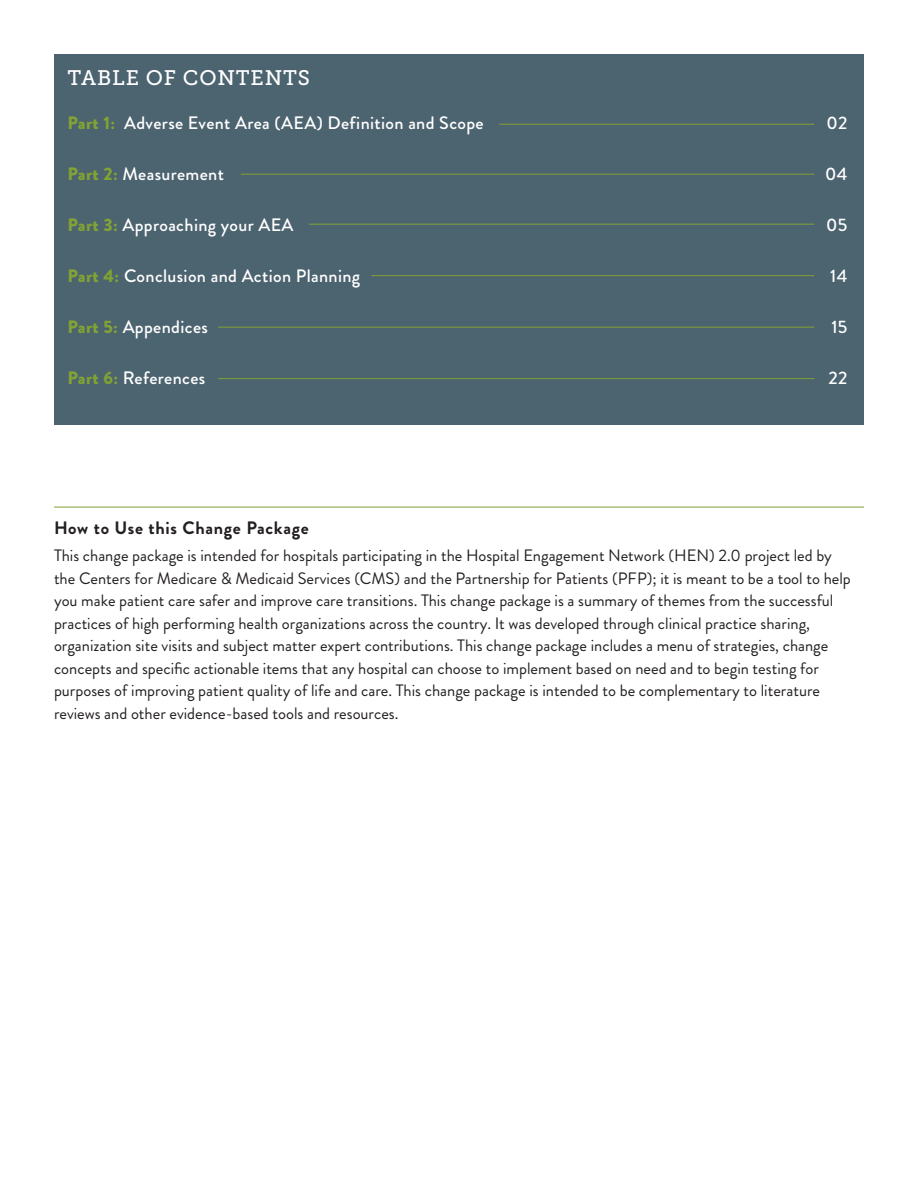
<style>
.page{position:relative;width:918px;height:1188px;background:#fff}
.page>*{position:absolute;margin:0;border:0;box-sizing:border-box;transform-origin:0 0}
.t1{font:21px "Museo Slab 500";letter-spacing:.04em;color:#fff}
.t2{font:500 18px "Brandon Grotesque";letter-spacing:.02em;color:#fff}
.t3{font:700 18px "Brandon Grotesque";letter-spacing:.04em;color:#231f20}
.t4{font:16.5px/22.5px "Brandon Grotesque";color:#231f20}
.s1{font-weight:900;color:#81a234}
</style>
<div class="page">
<div style="left:54px;top:54px;width:810px;height:370px;background:#4c6370"></div>
<hr style="left:54px;top:507px;width:810px;height:1px;background:#81a234">
<hr style="left:499px;top:124px;width:315px;height:1px;background:#81a234">
<hr style="left:241px;top:174px;width:573px;height:1px;background:#81a234">
<hr style="left:309px;top:224px;width:505px;height:1px;background:#81a234">
<hr style="left:372px;top:275px;width:442px;height:1px;background:#81a234">
<hr style="left:218px;top:327px;width:596px;height:1px;background:#81a234">
<hr style="left:218px;top:378px;width:596px;height:1px;background:#81a234">
<h2 class="t1" style="left:67px;top:66px;width:244px">TABLE OF CONTENTS</h2>
<p class="t2" style="left:68px;top:110px;width:418px"><span class="s1">Part 1:</span> Adverse Event Area (AEA) Definition and Scope</p>
<p class="t2" style="left:827px;top:110px;width:22px">02</p>
<p class="t2" style="left:68px;top:161px;width:158px"><span class="s1">Part 2:</span> Measurement</p>
<p class="t2" style="left:825px;top:161px;width:24px">04</p>
<p class="t2" style="left:68px;top:212px;width:228px"><span class="s1">Part 3:</span> Approaching your AEA</p>
<p class="t2" style="left:826px;top:212px;width:23px">05</p>
<p class="t2" style="left:68px;top:263px;width:294px"><span class="s1">Part 4:</span> Conclusion and Action Planning</p>
<p class="t2" style="left:830px;top:263px;width:19px">14</p>
<p class="t2" style="left:68px;top:314px;width:142px"><span class="s1">Part 5:</span> Appendices</p>
<p class="t2" style="left:831px;top:314px;width:18px">15</p>
<p class="t2" style="left:68px;top:365px;width:139px"><span class="s1">Part 6:</span> References</p>
<p class="t2" style="left:828px;top:365px;width:21px">22</p>
<h2 class="t3" style="left:54px;top:516px;width:256px">How to Use this Change Package</h2>
<p class="t4" style="left:54px;top:545px;width:798px">This change package is intended for hospitals participating in the Hospital Engagement Network (HEN) 2.0 project led by the Centers for Medicare &amp; Medicaid Services (CMS) and the Partnership for Patients (PFP); it is meant to be a tool to help you make patient care safer and improve care transitions. This change package is a summary of themes from the successful practices of high performing health organizations across the country. It was developed through clinical practice sharing, organization site visits and subject matter expert contributions. This change package includes a menu of strategies, change concepts and specific actionable items that any hospital can choose to implement based on need and to begin testing for purposes of improving patient quality of life and care. This change package is intended to be complementary to literature reviews and other evidence-based tools and resources.</p>
</div>
